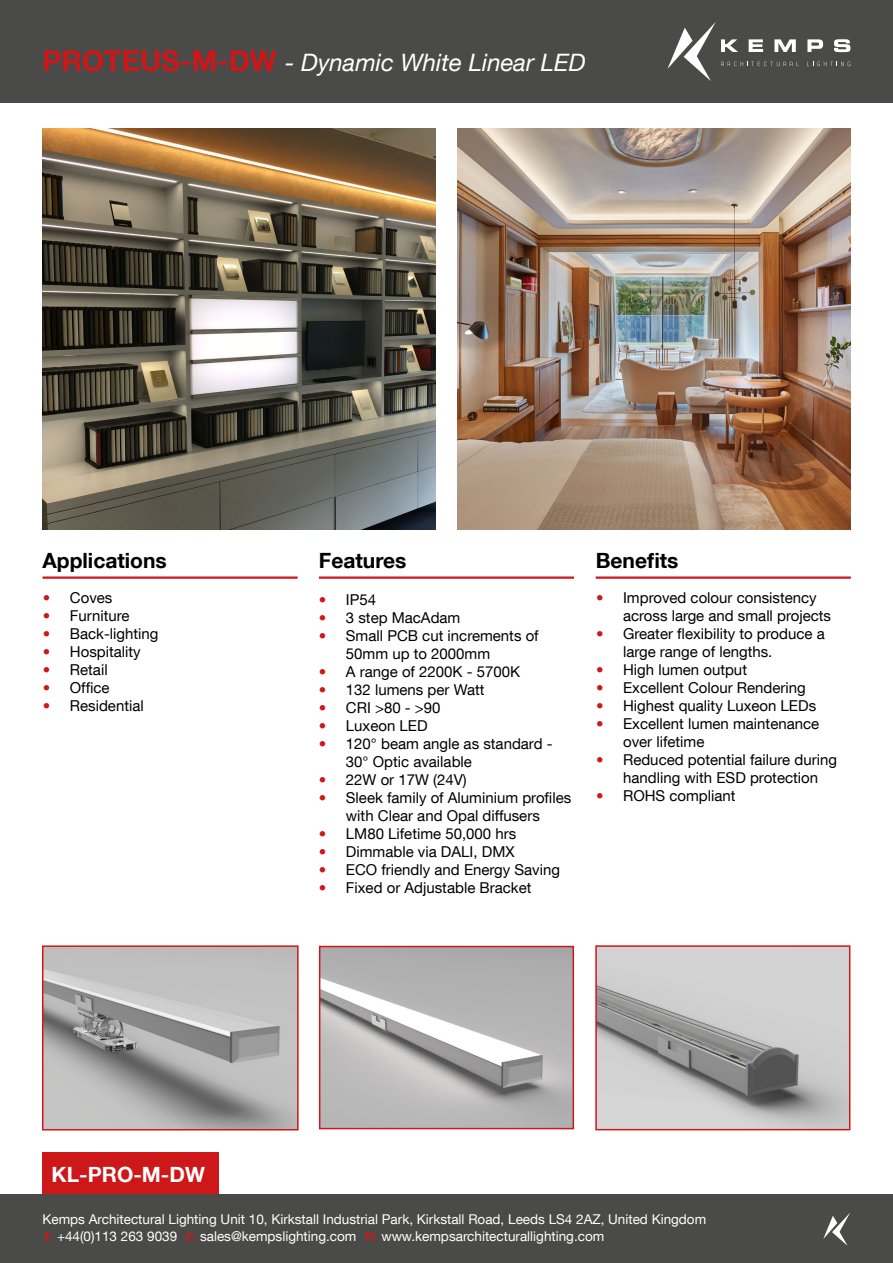
<style>
.page{position:relative;width:893px;height:1263px;background:#fff}
.page>*{position:absolute;margin:0;border:0;box-sizing:border-box;transform-origin:0 0}
.t1{font:italic 24px "Helvetica Neue LT Com";color:#fff}
.t2{font:700 21px "Helvetica Neue LT Com";color:#000}
.t3{font:700 21px "Helvetica Neue LT Com";color:#fff}
.t4{font:15px/18px "Helvetica Neue LT Com";color:#000}
.t5{font:13.5px/16.2px "Helvetica Neue LT Com";color:#fff}
.s1{font-weight:700;font-style:normal;font-size:28.5px;color:#cd1719}
.s2{color:#cd1719}
.s3{font-family:"Times New Roman";font-weight:700;font-style:italic;color:#cd1719}
</style>
<div class="page">
<div style="left:43px;top:1152px;width:176px;height:44px;background:#cd1719"></div>
<div style="left:0;top:0;width:893px;height:102px;background:#4a4a49"></div>
<div style="left:0;top:1194px;width:893px;height:69px;background:#4a4a49"></div>
<svg style="left:823px;top:1213px;width:27px;height:33px"></svg>
<svg style="left:807px;top:39px;width:16px;height:13px"></svg>
<svg style="left:834px;top:39px;width:16px;height:13px"></svg>
<svg style="left:667px;top:22px;width:131px;height:59px"></svg>
<svg style="left:807px;top:62px;width:43px;height:4px"></svg>
<hr style="left:43px;top:576px;width:255px;height:3px;background:#cd1719">
<hr style="left:319px;top:576px;width:255px;height:3px;background:#cd1719">
<hr style="left:596px;top:576px;width:255px;height:3px;background:#cd1719">
<img style="left:45px;top:948px;width:251px;height:179px">
<div style="left:42px;top:945px;width:257px;height:185px;border:2px solid #cd1719"></div>
<img style="left:598px;top:948px;width:249px;height:179px">
<div style="left:595px;top:945px;width:255px;height:185px;border:2px solid #cd1719"></div>
<img style="left:43px;top:128px;width:393px;height:402px">
<img style="left:457px;top:129px;width:393px;height:401px">
<img style="left:322px;top:949px;width:249px;height:177px">
<div style="left:319px;top:946px;width:255px;height:183px;border:2px solid #cd191c"></div>
<h1 class="t1" style="left:43px;top:48px;width:545px"><span class="s1">PROTEUS-M-DW</span> - Dynamic White Linear LED</h1>
<p class="t2" style="left:43px;top:547px;width:126px">Applications</p>
<p class="t4" style="left:43px;top:588px;width:71px"><span class="s2">•</span> Coves</p>
<p class="t4" style="left:43px;top:606px;width:88px"><span class="s2">•</span> Furniture</p>
<p class="t4" style="left:43px;top:624px;width:117px"><span class="s2">•</span> Back-lighting</p>
<p class="t4" style="left:43px;top:642px;width:99px"><span class="s2">•</span> Hospitality</p>
<p class="t4" style="left:43px;top:660px;width:66px"><span class="s2">•</span> Retail</p>
<p class="t4" style="left:43px;top:678px;width:68px"><span class="s2">•</span> Office</p>
<p class="t4" style="left:43px;top:696px;width:102px"><span class="s2">•</span> Residential</p>
<h2 class="t3" style="left:52px;top:1161px;width:155px">KL-PRO-M-DW</h2>
<p class="t2" style="left:319px;top:547px;width:89px">Features</p>
<p class="t4" style="left:319px;top:590px;width:59px"><span class="s2">•</span> IP54</p>
<p class="t4" style="left:319px;top:608px;width:143px"><span class="s2">•</span> 3 step MacAdam</p>
<p class="t4" style="left:346px;top:626px;width:194px;text-indent:-27px"><span class="s2">•</span> Small PCB cut increments of<br>50mm up to 2000mm</p>
<p class="t4" style="left:319px;top:662px;width:203px"><span class="s2">•</span> A range of 2200K - 5700K</p>
<p class="t4" style="left:319px;top:680px;width:167px"><span class="s2">•</span> 132 lumens per Watt</p>
<p class="t4" style="left:319px;top:698px;width:123px"><span class="s2">•</span> CRI &gt;80 - &gt;90</p>
<p class="t4" style="left:319px;top:716px;width:110px"><span class="s2">•</span> Luxeon LED</p>
<p class="t4" style="left:346px;top:734px;width:208px;text-indent:-27px"><span class="s2">•</span> 120° beam angle as standard -<br>30° Optic available</p>
<p class="t4" style="left:319px;top:770px;width:149px"><span class="s2">•</span> 22W or 17W (24V)</p>
<p class="t4" style="left:319px;top:788px;width:254px;text-align:center"><span class="s2">•</span> Sleek family of Aluminium profiles with Clear and Opal diffusers</p>
<p class="t4" style="left:319px;top:824px;width:199px"><span class="s2">•</span> LM80 Lifetime 50,000 hrs</p>
<p class="t4" style="left:319px;top:842px;width:197px"><span class="s2">•</span> Dimmable via DALI, DMX</p>
<p class="t4" style="left:319px;top:860px;width:243px"><span class="s2">•</span> ECO friendly and Energy Saving</p>
<p class="t4" style="left:319px;top:878px;width:214px"><span class="s2">•</span> Fixed or Adjustable Bracket</p>
<p class="t2" style="left:596px;top:547px;width:84px">Benefits</p>
<p class="t4" style="left:623px;top:588px;width:209px;text-indent:-27px"><span class="s2">•</span> Improved colour consistency across large and small projects</p>
<p class="t4" style="left:623px;top:624px;width:203px;text-indent:-27px"><span class="s2">•</span> Greater flexibility to produce a large range of lengths.</p>
<p class="t4" style="left:596px;top:660px;width:152px"><span class="s2">•</span> High lumen output</p>
<p class="t4" style="left:596px;top:678px;width:211px"><span class="s2">•</span> Excellent Colour Rendering</p>
<p class="t4" style="left:596px;top:696px;width:222px"><span class="s2">•</span> Highest quality Luxeon LEDs</p>
<p class="t4" style="left:623px;top:714px;width:198px;text-indent:-27px"><span class="s2">•</span> Excellent lumen maintenance over lifetime</p>
<p class="t4" style="left:596px;top:750px;width:242px;text-align:center"><span class="s2">•</span> Reduced potential failure during handling with ESD protection</p>
<p class="t4" style="left:596px;top:786px;width:141px"><span class="s2">•</span> ROHS compliant</p>
<p class="t5" style="left:43px;top:1211px;width:665px">Kemps Architectural Lighting Unit 10, Kirkstall Industrial Park, Kirkstall Road, Leeds LS4 2AZ, United Kingdom<br><span class="s3">T.</span> +44(0)113 263 9039 <span class="s3">E.</span> sales@kempslighting.com <span class="s3">W.</span> www.kempsarchitecturallighting.com</p>
</div>
